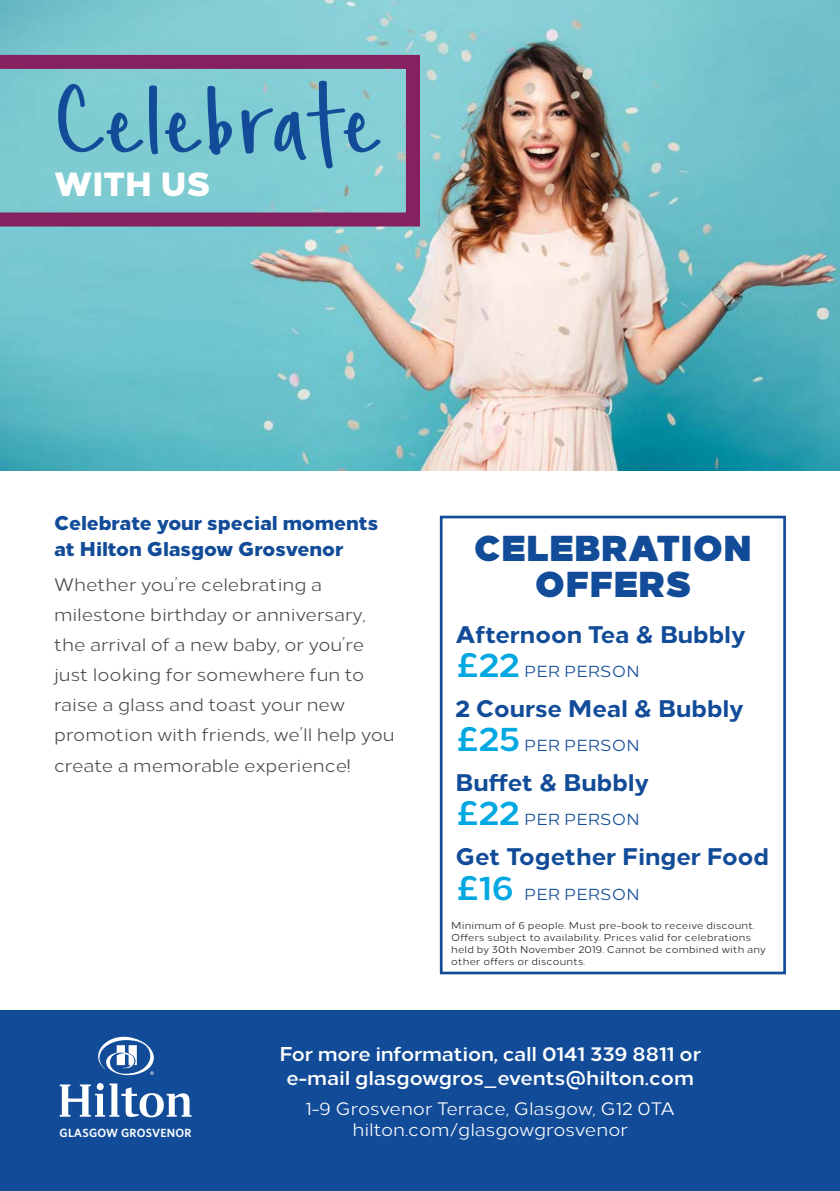
<style>
.page{position:relative;width:840px;height:1191px;background:#fff}
.page>*{position:absolute;margin:0;border:0;box-sizing:border-box;transform-origin:0 0}
.t1{font:140px "Simple Joys";letter-spacing:-.015em;color:#124c98}
.t2{font:900 36px/36px "Loew";letter-spacing:.01em;color:#124c98;text-align:center}
.t3{font:700 34px "Loew";color:#00a8e1}
.t4{font:800 33.4px "Loew";color:#fff}
.t5{font:800 24px "Loew";color:#124c98}
.t6{font:700 20px "Loew";color:#fff}
.t7{font:800 20px/26px "Loew";color:#124c98}
.t8{font:18px/30px "Loew";color:#4b4c4d}
.t9{font:18px "Loew";color:#fff}
.t10{font:16px "Loew";letter-spacing:.01em;color:#124c98}
.t11{font:600 11.8px "Whitney";letter-spacing:.02em;color:#fff}
.t12{font:10px/12px "Loew";letter-spacing:.02em;color:#231f20}
</style>
<div class="page">
<img style="left:0;top:0;width:839px;height:470px">
<div style="left:0;top:1010px;width:839px;height:181px;background:#124c98"></div>
<div style="left:439px;top:516px;width:346px;height:458px;border:3px solid #124c98"></div>
<svg style="left:0;top:55px;width:420px;height:171px;background:#81acbc"></svg>
<svg style="left:98px;top:1036px;width:56px;height:39px"></svg>
<svg style="left:60px;top:1083px;width:131px;height:34px"></svg>
<p class="t1" style="left:54px;top:61px;width:329px">Celebrate</p>
<p class="t4" style="left:54px;top:156px;width:157px">WITH US</p>
<p class="t7" style="left:54px;top:508px;width:325px">Celebrate your special moments at Hilton Glasgow Grosvenor</p>
<p class="t8" style="left:54px;top:568px;width:342px">Whether you’re celebrating a milestone birthday or anniversary, the arrival of a new baby, or you’re just looking for somewhere fun to raise a glass and toast your new promotion with friends, we’ll help you create a memorable experience!</p>
<p class="t2" style="left:473px;top:527px;width:279px">CELEBRATION<br>OFFERS</p>
<p class="t5" style="left:455px;top:615px;width:291px">Afternoon Tea &amp; Bubbly</p>
<p class="t3" style="left:456px;top:637px;width:65px">£22</p>
<p class="t10" style="left:524px;top:659px;width:117px">PER PERSON</p>
<p class="t5" style="left:455px;top:688px;width:289px">2 Course Meal &amp; Bubbly</p>
<p class="t3" style="left:456px;top:711px;width:65px">£25</p>
<p class="t10" style="left:524px;top:733px;width:117px">PER PERSON</p>
<p class="t5" style="left:455px;top:762px;width:195px">Buffet &amp; Bubbly</p>
<p class="t3" style="left:456px;top:785px;width:65px">£22</p>
<p class="t10" style="left:524px;top:806px;width:117px">PER PERSON</p>
<p class="t5" style="left:455px;top:836px;width:315px">Get Together Finger Food</p>
<p class="t3" style="left:456px;top:860px;width:59px">£16</p>
<p class="t10" style="left:524px;top:881px;width:117px">PER PERSON</p>
<p class="t12" style="left:451px;top:918px;width:316px">Minimum of 6 people. Must pre-book to receive discount.<br>Offers subject to availability. Prices valid for celebrations held by 30th November 2019. Cannot be combined with any other offers or discounts.</p>
<p class="t11" style="left:60px;top:1125px;width:133px">GLASGOW GROSVENOR</p>
<p class="t6" style="left:279px;top:1037px;width:423px">For more information, call 0141 339 8811 or</p>
<p class="t6" style="left:286px;top:1061px;width:408px">e-mail glasgowgros_events@hilton.com</p>
<p class="t9" style="left:305px;top:1094px;width:371px">1-9 Grosvenor Terrace, Glasgow, G12 0TA</p>
<p class="t9" style="left:352px;top:1116px;width:277px">hilton.com/glasgowgrosvenor</p>
</div>
